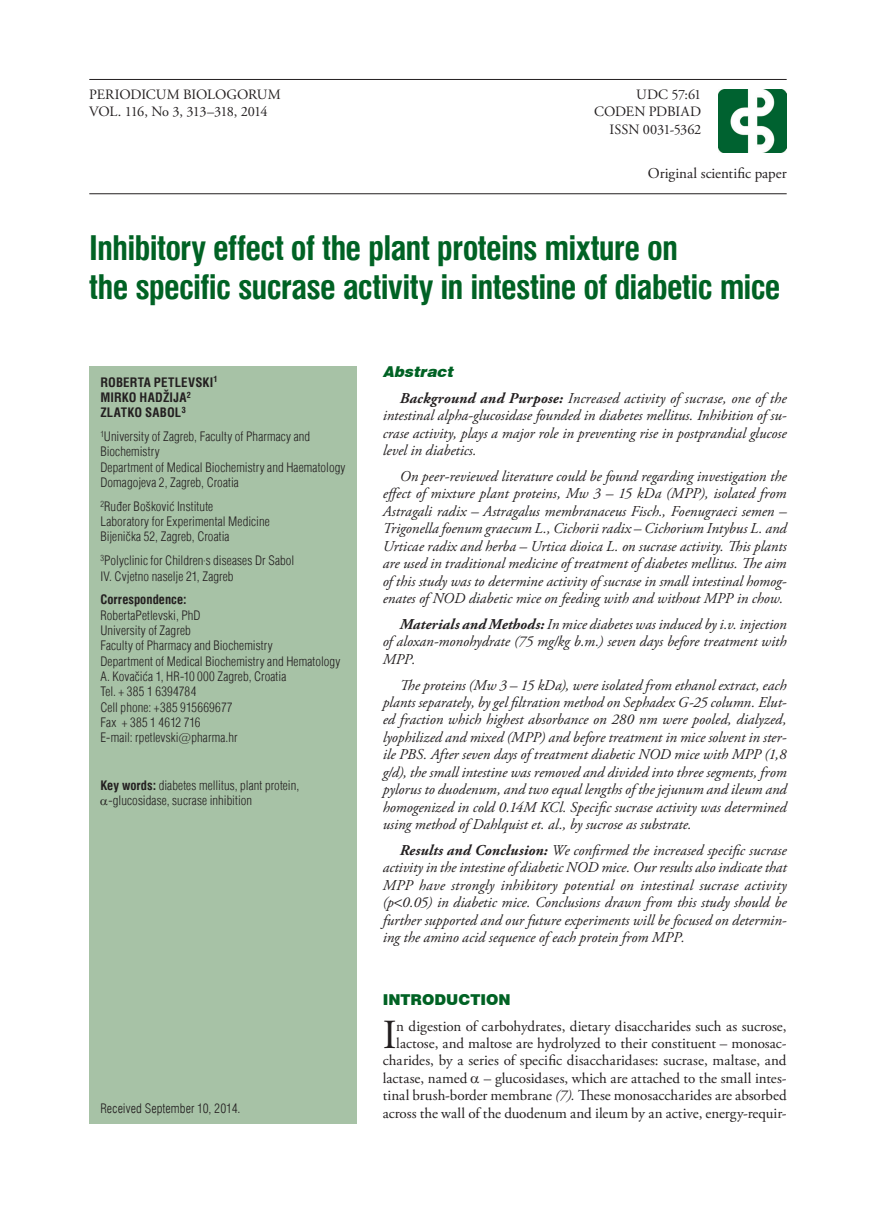
<style>
.page{position:relative;width:876px;height:1217px;background:#fff}
.page>*{position:absolute;margin:0;border:0;box-sizing:border-box;transform-origin:0 0}
.t1{font:41.25px "Adobe Garamond Pro";color:#231f20}
.t2{font:700 condensed 33px/39.6px "Swiss 721 BT";letter-spacing:-.025em;color:#006224}
.t3{font:italic 15px/17.4px "Adobe Garamond Pro";color:#231f20;text-align:justify}
.t4{font:15px/17.4px "Adobe Garamond Pro";color:#231f20;text-align:right}
.t5{font:900 15px "Swiss 721 BT";color:#006224}
.t6{font:italic 900 15px "Swiss 721 BT";color:#006224}
.t7{font:14.25px/17.4px "Adobe Garamond Pro";letter-spacing:-.02em;color:#231f20;text-align:right}
.t8{font:14.25px "Adobe Garamond Pro";letter-spacing:-.055em;color:#231f20}
.t9{font:12.75px/15.3px "Helvetica Condensed Light HR Normal";letter-spacing:.01em;color:#231f20}
.t10{font:700 condensed 12.75px/15.3px "Helvetica";letter-spacing:.015em;color:#231f20}
.t11{font:300 condensed 12.75px "Swiss 721 BT";letter-spacing:.005em;color:#231f20}
.t12{font:700 condensed 12.75px "Swiss 721 BT";letter-spacing:.005em;color:#231f20}
.s1{font-family:"Swiss 721 BT";font-weight:300}
.s2{font-family:"Swiss 721 BT";font-weight:700;font-stretch:condensed}
.s3{font-weight:700}
.s4{font-style:italic}
</style>
<div class="page">
<img style="left:719px;top:89px;width:68px;height:63px">
<hr style="left:89px;top:79px;width:698px;height:1px;background:#231f20">
<hr style="left:89px;top:193px;width:698px;height:1px;background:#231f20">
<div style="left:89px;top:366px;width:268px;height:457px;background:#a7c2a6"></div>
<div style="left:89px;top:823px;width:268px;height:300px;background:#a7c2a6"></div>
<p class="t7" style="left:89px;top:86px;width:193px">PERIODICUM BIOLOGORUM</p>
<p class="t7" style="left:636px;top:86px;width:67px">UDC 57:61</p>
<p class="t8" style="left:89px;top:103px;width:180px">VOL. 116, No 3, 313–318, 2014</p>
<p class="t7" style="left:594px;top:104px;width:109px">CODEN PDBIAD<br>ISSN 0031-5362</p>
<p class="t4" style="left:648px;top:165px;width:140px">Original scientific paper</p>
<h2 class="t2" style="left:89px;top:228px;width:693px">Inhibitory effect of the plant proteins mixture on<br>the specific sucrase activity in intestine of diabetic mice</h2>
<p class="t10" style="left:100px;top:374px;width:119px">ROBERTA PETLEVSKI<sup>1<br></sup>MIRKO HADŽIJA<sup>2<br></sup>ZLATKO SABOL<sup>3</sup></p>
<p class="t9" style="left:100px;top:428px;width:247px"><sup>1</sup>University of Zagreb, Faculty of Pharmacy and Biochemistry<br>Department of Medical Biochemistry and Haematology Domagojeva 2, Zagreb, Croatia</p>
<p class="t9" style="left:100px;top:498px;width:171px"><sup>2</sup>Ru|er Bo{kovi} Institute<br>Laboratory for Experimental Medicine<br>Bijeni~ka 52, Zagreb, Croatia</p>
<p class="t9" style="left:100px;top:552px;width:196px"><sup>3</sup>Polyclinic for Children<sup>,</sup>s diseases Dr Sabol<br>IV. Cvjetno naselje 21, Zagreb</p>
<p class="t12" style="left:100px;top:592px;width:88px">Correspondence:</p>
<p class="t9" style="left:100px;top:607px;width:242px">RobertaPetlevski, PhD<br>University of Zagreb<br>Faculty of Pharmacy and Biochemistry<br>Department of Medical Biochemistry and Hematology<br>A. Kova~i}a 1, HR-10 000 Zagreb, Croatia<br>Tel. + 385 1 6394784<br>Cell phone: +385 915669677<br>Fax + 385 1 4612 716<br>E-mail: rpetlevski<span class="s1">@</span>pharma.hr</p>
<p class="t9" style="left:108px;top:777px;width:192px;text-indent:-8px"><span class="s2">Key words:</span> diabetes mellitus, plant protein, -glucosidase, sucrase inhibition</p>
<p class="t11" style="left:100px;top:1100px;width:142px">Received September 10, 2014.</p>
<p class="t6" style="left:383px;top:362px;width:75px">Abstract</p>
<p class="t3" style="left:383px;top:390px;width:405px;text-indent:17px"><span class="s3">Background and Purpose:</span> Increased activity of sucrase, one of the intestinal alpha-glucosidase founded in diabetes mellitus. Inhibition of su&shy;crase activity, plays a major role in preventing rise in postprandial glucose level in diabetics.</p>
<p class="t3" style="left:383px;top:468px;width:405px;text-indent:17px">On peer-reviewed literature could be found regarding investigation the effect of mixture plant proteins, Mw 3 – 15 kDa (MPP), isolated from Astragali radix – Astragalus membranaceus Fisch., Foenugraeci semen – Trigonella foenum graecum L., Cichorii radix – Cichorium Intybus L. and Urticae radix and herba – Urtica dioica L. on sucrase activity. This plants are used in traditional medicine of treatment of diabetes mellitus. The aim of this study was to determine activity of sucrase in small intestinal homog&shy;enates of NOD diabetic mice on feeding with and without MPP in chow.</p>
<p class="t3" style="left:383px;top:615px;width:405px;text-indent:17px"><span class="s3">Materials and Methods:</span> In mice diabetes was induced by i.v. injection of aloxan-monohydrate (75 mg/kg b.m.) seven days before treatment with MPP.</p>
<p class="t3" style="left:383px;top:676px;width:405px;text-indent:17px">The proteins (Mw 3 – 15 kDa), were isolated from ethanol extract, each plants separately, by gel filtration method on Sephadex G-25 column. Elut&shy;ed fraction which highest absorbance on 280 nm were pooled, dialyzed, lyophilized and mixed (MPP) and before treatment in mice solvent in ster&shy;ile PBS. After seven days of treatment diabetic NOD mice with MPP (1,8 g/d), the small intestine was removed and divided into three segments, from pylorus to duodenum, and two equal lengths of the jejunum and ileum and homogenized in cold 0.14M KCl. Specific sucrase activity was determined using method of Dahlquist et. al., by sucrose as substrate.</p>
<p class="t3" style="left:383px;top:841px;width:406px;text-indent:17px"><span class="s3">Results and Conclusion:</span> We confirmed the increased specific sucrase activity in the intestine of diabetic NOD mice. Our results also indicate that MPP have strongly inhibitory potential on intestinal sucrase activity (p 0.05) in diabetic mice. Conclusions drawn from this study should be further supported and our future experiments will be focused on determin&shy;ing the amino acid sequence of each protein from MPP.</p>
<p class="t5" style="left:383px;top:989px;width:129px">INTRODUCTION</p>
<h1 class="t1" style="left:383px;top:1009px;width:15px">I</h1>
<p class="t4" style="left:383px;top:1017px;width:405px">n digestion of carbohydrates, dietary disaccharides such as sucrose, lactose, and maltose are hydrolyzed to their constituent – monosac&shy;charides, by a series of specific disaccharidases: sucrase, maltase, and lactase, named – glucosidases, which are attached to the small intes&shy;tinal brush-border membrane <span class="s4">(7).</span> These monosaccharides are absorbed across the wall of the duodenum and ileum by an active, energy-requir-</p>
</div>
